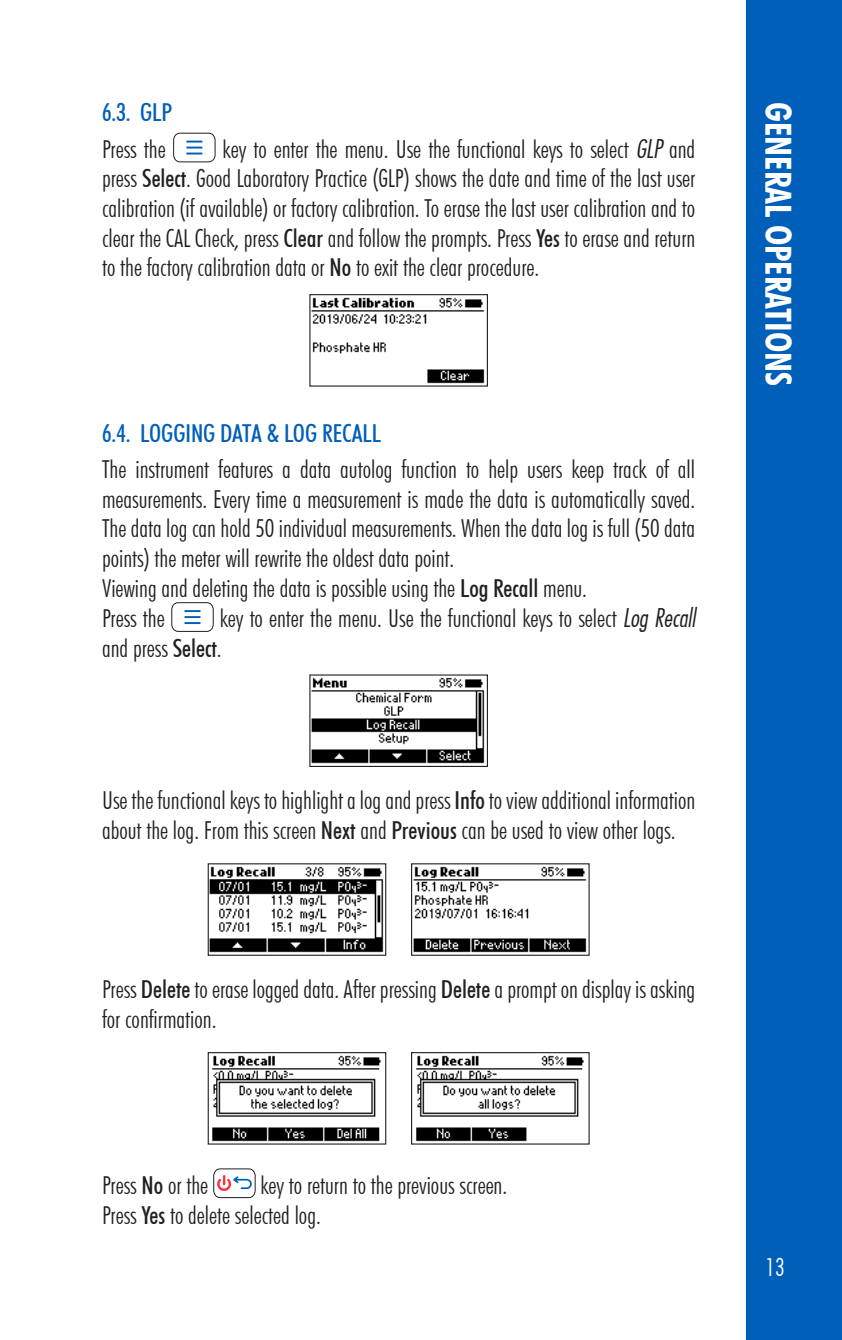
<style>
.page{position:relative;width:842px;height:1340px;background:#fff}
.page>*{position:absolute;margin:0;border:0;box-sizing:border-box;transform-origin:0 0}
.t1{font:700 condensed 36px "Futura BT";color:#fff}
.t2{font:300 condensed 24.75px/29.7px "Futura BT";color:#231f20}
.t3{font:500 condensed 24.75px "Futura BT";color:#005fb9}
.t4{font:300 condensed 24.75px "Futura BT";color:#fff}
.s1{font-family:"Futura Lt Cn BT Italic";font-weight:400;font-stretch:normal}
.s2{font-weight:500}
</style>
<div class="page">
<div style="left:746px;top:0;width:96px;height:1339px;background:#005fb9"></div>
<svg style="left:173px;top:133px;width:42px;height:29px"></svg>
<img style="left:311px;top:297px;width:174px;height:87px">
<div style="left:309px;top:294px;width:179px;height:92px;border:1px solid #231f20"></div>
<svg style="left:172px;top:602px;width:41px;height:29px"></svg>
<img style="left:311px;top:677px;width:174px;height:87px">
<div style="left:309px;top:674px;width:179px;height:93px;border:1px solid #231f20"></div>
<img style="left:210px;top:866px;width:174px;height:87px">
<div style="left:208px;top:863px;width:178px;height:92px;border:1px solid #231f20"></div>
<img style="left:413px;top:866px;width:174px;height:87px">
<img style="left:212px;top:1055px;width:169px;height:87px">
<div style="left:208px;top:1052px;width:178px;height:92px;border:1px solid #231f20"></div>
<img style="left:416px;top:1055px;width:168px;height:87px">
<div style="left:411px;top:1052px;width:179px;height:92px;border:1px solid #231f20"></div>
<svg style="left:213px;top:1168px;width:42px;height:29px"></svg>
<p class="t3" style="left:102px;top:97px;width:72px">6.3. GLP</p>
<p class="t2" style="left:102px;top:134px;width:65px">Press the</p>
<p class="t2" style="left:102px;top:134px;width:595px;text-align:justify;text-indent:121px">key to enter the menu. Use the functional keys to select <span class="s1">GLP</span> and press <span class="s2">Select</span>. Good Laboratory Practice (GLP) shows the date and time of the last user calibration (if available) or factory calibration. To erase the last user calibration and to clear the CAL Check, press <span class="s2">Clear</span> and follow the prompts. Press <span class="s2">Yes</span> to erase and return to the factory calibration data or <span class="s2">No</span> to exit the clear procedure.</p>
<p class="t3" style="left:102px;top:418px;width:281px">6.4. LOGGING DATA &amp; LOG RECALL</p>
<p class="t2" style="left:102px;top:454px;width:595px">The instrument features a data autolog function to help users keep track of all measurements. Every time a measurement is made the data is automatically saved.<br>The data log can hold 50 individual measurements. When the data log is full (50 data points) the meter will rewrite the oldest data point.<br>Viewing and deleting the data is possible using the <span class="s2">Log Recall</span> menu.<br>Press the</p>
<p class="t2" style="left:102px;top:603px;width:595px;text-indent:118px">key to enter the menu. Use the functional keys to select <span class="s1">Log Recall </span>and press <span class="s2">Select</span>.</p>
<p class="t2" style="left:102px;top:785px;width:595px">Use the functional keys to highlight a log and press <span class="s2">Info</span> to view additional information about the log. From this screen <span class="s2">Next</span> and <span class="s2">Previous</span> can be used to view other logs.</p>
<p class="t2" style="left:102px;top:974px;width:595px">Press <span class="s2">Delete</span> to erase logged data. After pressing <span class="s2">Delete</span> a prompt on display is asking for confirmation.</p>
<p class="t2" style="left:102px;top:1170px;width:407px;text-indent:158px">key to return to the previous screen.<br>Press <span class="s2">Yes</span> to delete selected log.</p>
<p class="t2" style="left:102px;top:1170px;width:108px">Press <span class="s2">No</span> or the</p>
<h1 class="t1" style="left:800px;top:102px;width:285px;rotate:90deg">GENERAL OPERATIONS</h1>
<p class="t4" style="left:765px;top:1252px;width:21px">13</p>
</div>
